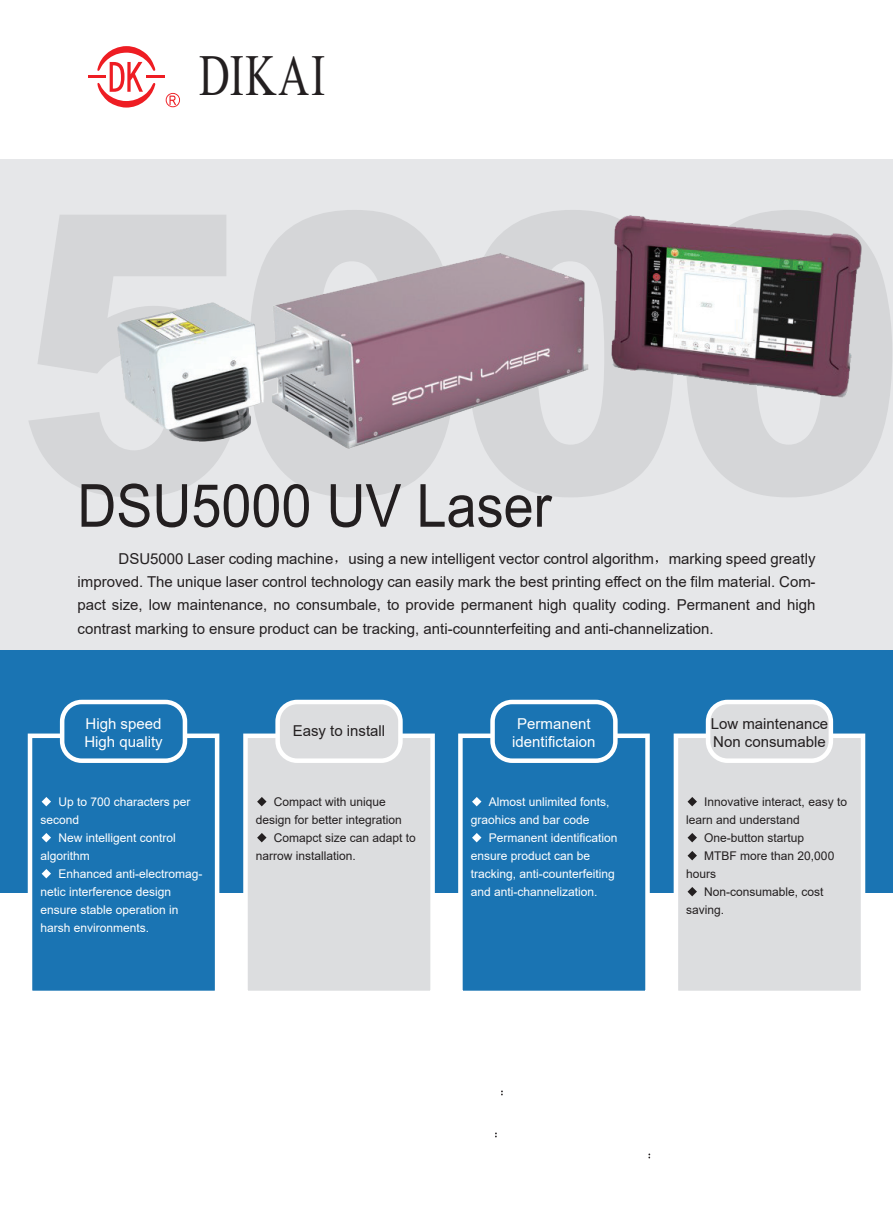
<style>
.page{position:relative;width:893px;height:1212px;background:#fff}
.page>*{position:absolute;margin:0;border:0;box-sizing:border-box;transform-origin:0 0}
.t1{font:59.4px "Arial";color:#231f20;scale:.91 1}
.t2{font:57.75px "Times New Roman";letter-spacing:.04em;color:#231f20;scale:.74 1}
.t3{font:15px/23.4px "Arial";color:#231f20;text-align:justify}
.t4{font:15px/18px "Arial";color:#fff}
.t5{font:12px/18px "Arial";color:#fff}
.t6{font:12px "Arial";color:#231f20}
</style>
<div class="page">
<div style="left:0;top:160px;width:893px;height:605px;background:#e6e7e9"></div>
<div style="left:0;top:650px;width:893px;height:243px;background:#1a74b3"></div>
<div style="left:28px;top:733px;width:191px;height:262px;background:#1a74b3;border:4px solid #fff"></div>
<div style="left:62px;top:702px;width:123px;height:59px;background:#1a74b3;border-radius:20px"></div>
<div style="left:60px;top:700px;width:127px;height:63px;border:4px solid #fff;border-radius:20px"></div>
<svg style="left:42px;top:797px;width:9px;height:9px"></svg>
<svg style="left:42px;top:833px;width:9px;height:9px"></svg>
<svg style="left:42px;top:869px;width:9px;height:9px"></svg>
<div style="left:243px;top:733px;width:192px;height:262px;background:#dcdddf;border:4px solid #fff"></div>
<div style="left:278px;top:702px;width:122px;height:59px;background:#dcdddf;border-radius:20px"></div>
<div style="left:275px;top:700px;width:128px;height:63px;border:4px solid #fff;border-radius:20px"></div>
<svg style="left:257px;top:797px;width:10px;height:9px"></svg>
<svg style="left:257px;top:833px;width:10px;height:9px"></svg>
<div style="left:458px;top:733px;width:192px;height:262px;background:#1a74b3;border:4px solid #fff"></div>
<div style="left:493px;top:702px;width:122px;height:59px;background:#1a74b3;border-radius:20px"></div>
<div style="left:490px;top:700px;width:128px;height:63px;border:4px solid #fff;border-radius:20px"></div>
<svg style="left:472px;top:797px;width:9px;height:9px"></svg>
<svg style="left:472px;top:833px;width:9px;height:9px"></svg>
<div style="left:674px;top:733px;width:191px;height:262px;background:#dcdddf;border:4px solid #fff"></div>
<div style="left:708px;top:702px;width:123px;height:59px;background:#dcdddf;border-radius:20px"></div>
<div style="left:706px;top:700px;width:127px;height:63px;border:4px solid #fff;border-radius:20px"></div>
<svg style="left:687px;top:797px;width:10px;height:9px"></svg>
<svg style="left:687px;top:833px;width:10px;height:9px"></svg>
<svg style="left:687px;top:851px;width:10px;height:9px"></svg>
<svg style="left:687px;top:887px;width:10px;height:9px"></svg>
<img style="left:117px;top:215px;width:745px;height:234px">
<svg style="left:88px;top:46px;width:92px;height:62px"></svg>
<h2 class="t2" style="left:199px;top:35px;width:172px">DIKAI</h2>
<h1 class="t1" style="left:77px;top:465px;width:523px">DSU5000 UV Laser</h1>
<p class="t3" style="left:78px;top:546px;width:740px;text-indent:41px">DSU5000 Laser coding machine using a new intelligent vector control algorithm marking speed greatly improved. The unique laser control technology can easily mark the best printing effect on the film material. Com&shy;pact size, low maintenance, no consumbale, to provide permanent high quality coding. Permanent and high contrast marking to ensure product can be tracking, anti-counnterfeiting and anti-channelization.</p>
<p class="t4" style="left:84px;top:715px;width:80px">High speed<br>High quality</p>
<p class="t5" style="left:40px;top:793px;width:152px;text-indent:18px">Up to 700 characters per second</p>
<p class="t5" style="left:40px;top:829px;width:137px;text-indent:18px">New intelligent control algorithm</p>
<p class="t5" style="left:40px;top:865px;width:164px;text-indent:18px">Enhanced anti-electromag&shy;netic interference design ensure stable operation in harsh environments.</p>
<p class="t3" style="left:293px;top:719px;width:94px">Easy to install</p>
<p class="t6" style="left:274px;top:793px;width:114px">Compact with unique</p>
<p class="t6" style="left:256px;top:811px;width:148px">design for better integration</p>
<p class="t6" style="left:274px;top:829px;width:144px">Comapct size can adapt to</p>
<p class="t6" style="left:256px;top:847px;width:102px">narrow installation.</p>
<p class="t4" style="left:512px;top:715px;width:85px;text-align:center">Permanent identifictaion</p>
<p class="t5" style="left:471px;top:793px;width:140px;text-indent:18px">Almost unlimited fonts, graohics and bar code</p>
<p class="t5" style="left:471px;top:829px;width:148px;text-indent:18px">Permanent identification ensure product can be tracking, anti-counterfeiting and anti-channelization.</p>
<p class="t3" style="left:711px;top:715px;width:119px;line-height:18px">Low maintenance<br>Non consumable</p>
<p class="t6" style="left:704px;top:793px;width:144px">Innovative interact, easy to</p>
<p class="t6" style="left:686px;top:811px;width:115px">learn and understand</p>
<p class="t6" style="left:704px;top:829px;width:102px">One-button startup</p>
<p class="t6" style="left:704px;top:847px;width:132px">MTBF more than 20,000</p>
<p class="t6" style="left:686px;top:865px;width:32px">hours</p>
<p class="t6" style="left:704px;top:883px;width:121px">Non-consumable, cost</p>
<p class="t6" style="left:686px;top:901px;width:40px">saving.</p>
</div>
